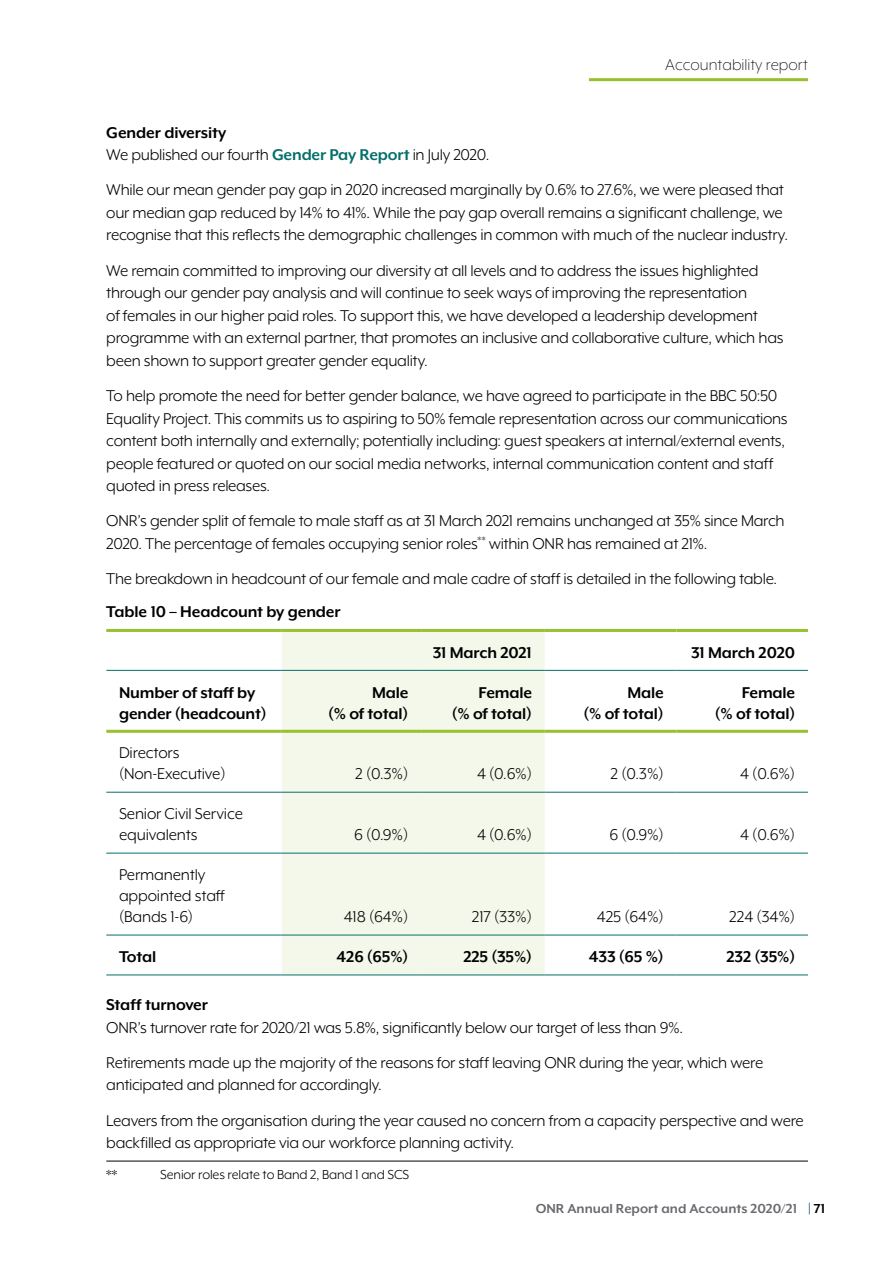
<style>
.page{position:relative;width:893px;height:1263px;background:#fff}
.page>*{position:absolute;margin:0;border:0;box-sizing:border-box;transform-origin:0 0}
.Body{font:18px/22.5px "Mr Eaves XL Mod OT";letter-spacing:-.015em;color:#000}
.Table_body_heading_R{font:700 18px/21px "Mr Eaves XL Mod OT";letter-spacing:-.01em;color:#000;text-align:right}
.Table_body_text_RL{font:18px/21px "Mr Eaves XL Mod OT";letter-spacing:-.01em;color:#000}
.Table_body_text_RR{font:18px "Mr Eaves XL Mod OT";letter-spacing:-.01em;color:#000}
.Table_body_text_RR-2{font:700 18px "Mr Eaves XL Mod OT";letter-spacing:-.01em;color:#000}
.Body_subheading{font:700 18px "Mr Eaves XL Mod OT";letter-spacing:-.005em;color:#000}
.Table_heading{font:700 18px "Mr Eaves XL Mod OT";letter-spacing:-.005em;color:#000}
.t1{font:300 18px "Mr Eaves XL Mod OT";color:#000}
.Table_body_text_RL-2{font:700 18px "Mr Eaves XL Mod OT";letter-spacing:-.01em;color:#000}
.Footnote{font:15px "Mr Eaves XL Mod OT";letter-spacing:-.01em;color:#000}
.t2{font:700 15px "Mr Eaves XL Mod OT";color:#696a6f}
.s1{font-weight:700;color:#046f6b}
.s2{color:#116470}
.s3{color:#000}
</style>
<div class="page">
<div style="left:282px;top:632px;width:263px;height:343px;background:#f4f8ea"></div>
<hr style="left:106px;top:670px;width:176px;height:1px;background:#046f6b">
<hr style="left:282px;top:670px;width:139px;height:1px;background:#046f6b">
<hr style="left:421px;top:670px;width:124px;height:1px;background:#046f6b">
<hr style="left:545px;top:670px;width:131px;height:1px;background:#046f6b">
<hr style="left:676px;top:670px;width:132px;height:1px;background:#046f6b">
<hr style="left:106px;top:792px;width:176px;height:1px;background:#046f6b">
<hr style="left:282px;top:792px;width:139px;height:1px;background:#046f6b">
<hr style="left:421px;top:792px;width:124px;height:1px;background:#046f6b">
<hr style="left:545px;top:792px;width:131px;height:1px;background:#046f6b">
<hr style="left:676px;top:792px;width:132px;height:1px;background:#046f6b">
<hr style="left:106px;top:853px;width:176px;height:1px;background:#046f6b">
<hr style="left:282px;top:853px;width:139px;height:1px;background:#046f6b">
<hr style="left:421px;top:853px;width:124px;height:1px;background:#046f6b">
<hr style="left:545px;top:853px;width:131px;height:1px;background:#046f6b">
<hr style="left:676px;top:853px;width:132px;height:1px;background:#046f6b">
<hr style="left:106px;top:935px;width:176px;height:1px;background:#046f6b">
<hr style="left:282px;top:935px;width:139px;height:1px;background:#046f6b">
<hr style="left:421px;top:935px;width:124px;height:1px;background:#046f6b">
<hr style="left:545px;top:935px;width:131px;height:1px;background:#046f6b">
<hr style="left:676px;top:935px;width:132px;height:1px;background:#046f6b">
<hr style="left:106px;top:975px;width:176px;height:1px;background:#046f6b">
<hr style="left:282px;top:975px;width:139px;height:1px;background:#046f6b">
<hr style="left:421px;top:975px;width:124px;height:1px;background:#046f6b">
<hr style="left:545px;top:975px;width:131px;height:1px;background:#046f6b">
<hr style="left:676px;top:975px;width:132px;height:1px;background:#046f6b">
<hr style="left:106px;top:629px;width:176px;height:3px;background:#98c02f">
<hr style="left:282px;top:629px;width:139px;height:3px;background:#98c02f">
<hr style="left:421px;top:629px;width:124px;height:3px;background:#98c02f">
<hr style="left:545px;top:629px;width:131px;height:3px;background:#98c02f">
<hr style="left:676px;top:629px;width:132px;height:3px;background:#98c02f">
<hr style="left:106px;top:730px;width:176px;height:3px;background:#98c02f">
<hr style="left:282px;top:730px;width:139px;height:3px;background:#98c02f">
<hr style="left:421px;top:730px;width:124px;height:3px;background:#98c02f">
<hr style="left:545px;top:730px;width:131px;height:3px;background:#98c02f">
<hr style="left:676px;top:730px;width:132px;height:3px;background:#98c02f">
<hr style="left:106px;top:1161px;width:702px;height:1px;background:#000">
<hr style="left:589px;top:78px;width:219px;height:3px;background:#98c02f">
<p class="t1" style="left:665px;top:55px;width:144px">Accountability report</p>
<p class="Body_subheading" style="left:106px;top:123px;width:122px">Gender diversity</p>
<p class="Body" style="left:106px;top:144px;width:384px">We published our fourth <span class="s1">Gender Pay Report</span> in July 2020.</p>
<p class="Body" style="left:106px;top:179px;width:683px">While our mean gender pay gap in 2020 increased marginally by 0.6% to 27.6%, we were pleased that our median gap reduced by 14% to 41%. While the pay gap overall remains a significant challenge, we recognise that this reflects the demographic challenges in common with much of the nuclear industry.</p>
<p class="Body" style="left:106px;top:259px;width:679px">We remain committed to improving our diversity at all levels and to address the issues highlighted through our gender pay analysis and will continue to seek ways of improving the representation<br>of females in our higher paid roles. To support this, we have developed a leadership development programme with an external partner, that promotes an inclusive and collaborative culture, which has been shown to support greater gender equality.</p>
<p class="Body" style="left:106px;top:384px;width:683px">To help promote the need for better gender balance, we have agreed to participate in the BBC 50:50<br>Equality Project. This commits us to aspiring to 50% female representation across our communications content both internally and externally; potentially including: guest speakers at internal/external events, people featured or quoted on our social media networks, internal communication content and staff quoted in press releases.</p>
<p class="Body" style="left:106px;top:510px;width:680px">ONR’s gender split of female to male staff as at 31 March 2021 remains unchanged at 35% since March<br>2020. The percentage of females occupying senior roles<sup>**</sup> within ONR has remained at 21%.</p>
<p class="Body" style="left:106px;top:567px;width:672px">The breakdown in headcount of our female and male cadre of staff is detailed in the following table.</p>
<p class="Table_heading" style="left:106px;top:602px;width:236px">Table 10 – Headcount by gender</p>
<h1 class="Table_body_heading_R" style="left:433px;top:642px;width:101px">31 March 2021</h1>
<h1 class="Table_body_heading_R" style="left:691px;top:642px;width:106px">31 March 2020</h1>
<h1 class="Table_body_heading_R" style="left:119px;top:682px;width:149px;text-align:left">Number of staff by gender (headcount)</h1>
<h1 class="Table_body_heading_R" style="left:328px;top:682px;width:82px">Male<br>(% of total)</h1>
<h1 class="Table_body_heading_R" style="left:452px;top:682px;width:82px">Female<br>(% of total)</h1>
<h1 class="Table_body_heading_R" style="left:583px;top:682px;width:82px">Male<br>(% of total)</h1>
<h1 class="Table_body_heading_R" style="left:715px;top:682px;width:82px">Female<br>(% of total)</h1>
<p class="Table_body_text_RL" style="left:119px;top:742px;width:108px">Directors (Non‑Executive)</p>
<p class="Table_body_text_RR" style="left:355px;top:765px;width:55px">2 (0.3%)</p>
<p class="Table_body_text_RR" style="left:477px;top:765px;width:56px">4 (0.6%)</p>
<p class="Table_body_text_RR" style="left:611px;top:765px;width:55px">2 (0.3%)</p>
<p class="Table_body_text_RR" style="left:740px;top:765px;width:56px">4 (0.6%)</p>
<p class="Table_body_text_RL" style="left:119px;top:803px;width:125px">Senior Civil Service equivalents</p>
<p class="Table_body_text_RL" style="left:119px;top:864px;width:107px">Permanently appointed staff (Bands 1-6)</p>
<p class="Table_body_text_RR" style="left:354px;top:826px;width:56px">6 (0.9%)</p>
<p class="Table_body_text_RR" style="left:477px;top:826px;width:56px">4 (0.6%)</p>
<p class="Table_body_text_RR" style="left:609px;top:826px;width:56px">6 (0.9%)</p>
<p class="Table_body_text_RR" style="left:740px;top:826px;width:56px">4 (0.6%)</p>
<p class="Table_body_text_RR" style="left:344px;top:908px;width:66px">418 (64%)</p>
<p class="Table_body_text_RR" style="left:472px;top:908px;width:62px">217 (33%)</p>
<p class="Table_body_text_RR" style="left:597px;top:908px;width:68px">425 (64%)</p>
<p class="Table_body_text_RR" style="left:729px;top:908px;width:67px">224 (34%)</p>
<p class="Table_body_text_RL-2" style="left:119px;top:948px;width:39px">Total</p>
<p class="Table_body_text_RR-2" style="left:337px;top:948px;width:73px">426 (65%)</p>
<p class="Table_body_text_RR-2" style="left:463px;top:948px;width:70px">225 (35%)</p>
<p class="Table_body_text_RR-2" style="left:589px;top:948px;width:76px">433 (65 %)</p>
<p class="Table_body_text_RR-2" style="left:726px;top:948px;width:70px">232 (35%)</p>
<p class="Body_subheading" style="left:106px;top:996px;width:103px">Staff turnover</p>
<p class="Body" style="left:106px;top:1016px;width:578px">ONR’s turnover rate for 2020/21 was 5.8%, significantly below our target of less than 9%.</p>
<p class="Body" style="left:106px;top:1051px;width:658px">Retirements made up the majority of the reasons for staff leaving ONR during the year, which were anticipated and planned for accordingly.</p>
<p class="Body" style="left:106px;top:1109px;width:699px">Leavers from the organisation during the year caused no concern from a capacity perspective and were backfilled as appropriate via our workforce planning activity.</p>
<p class="Footnote" style="left:106px;top:1167px;width:12px">**</p>
<p class="Footnote" style="left:160px;top:1167px;width:250px">Senior roles relate to Band 2, Band 1 and SCS</p>
<p class="t2" style="left:536px;top:1201px;width:291px">ONR Annual Report and Accounts 2020/21 <span class="s2">|</span> <span class="s3">71</span></p>
</div>
